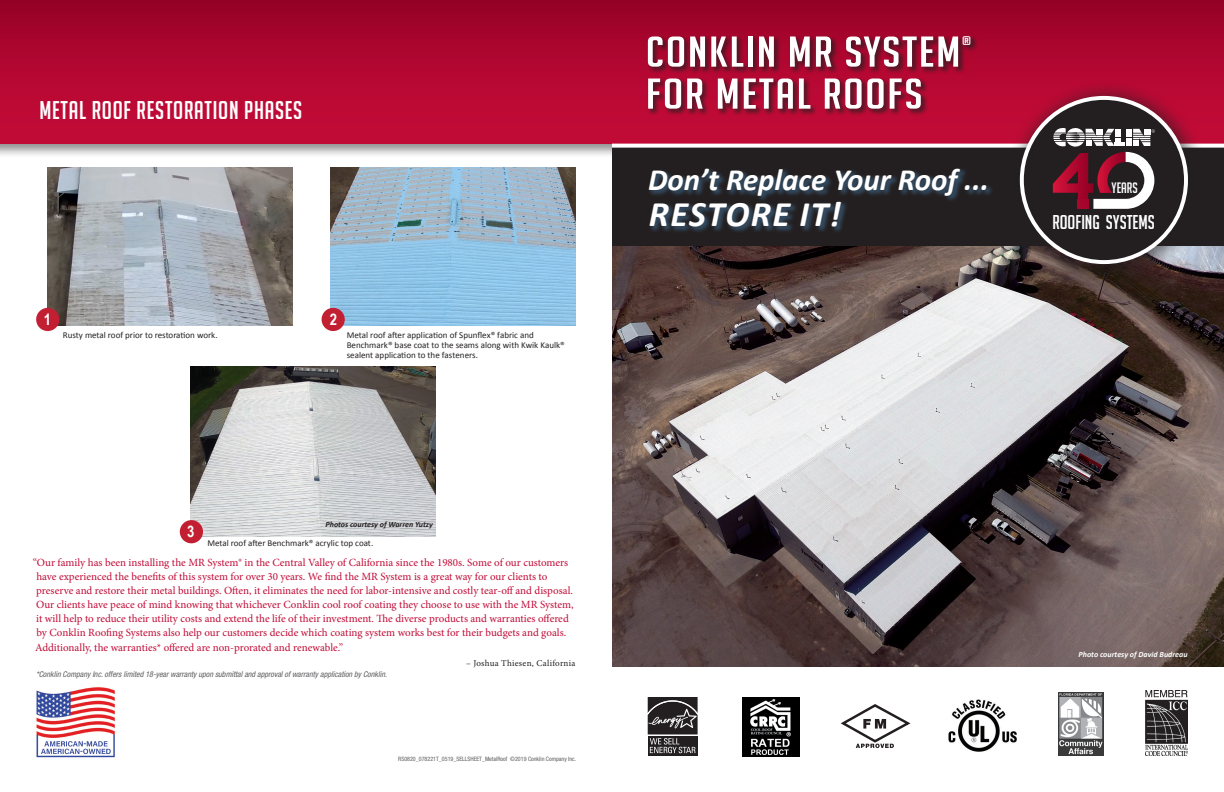
<style>
.page{position:relative;width:1224px;height:792px;background:#fff}
.page>*{position:absolute;margin:0;border:0;box-sizing:border-box;transform-origin:0 0}
.t1{font:42px "Big Noodle Titling";letter-spacing:.035em;color:#fff;scale:1.2 1}
.t2{font:italic 700 36px "Calibri";letter-spacing:.04em;color:#fff}
.t3{font:italic 700 31px "Calibri";color:#fff}
.t4{font:25px "Big Noodle Titling";letter-spacing:.03em;color:#fff}
.t5{font:19.5px "Big Noodle Titling";color:#fff}
.t6{font:700 16px "Arial Narrow";color:#fff}
.t7{font:14.7px "Big Noodle Titling";color:#fff}
.t8{font:12.2px "Big Noodle Titling";color:#fff;scale:1.2 1}
.t9{font:11px/14px "Minion Pro";color:#c00b36}
.t10{font:9px/10px "Calibri";color:#231f20}
.t11{font:9px "Minion Pro";letter-spacing:.03em;color:#231f20}
.t12{font:italic condensed 8px "Helvetica Neue";color:#5f5f62}
.t13{font:italic 700 8px "Calibri";color:#231f20}
.t14{font:italic 700 8px "Calibri";color:#fff}
.t15{font:condensed 6px "Helvetica Neue";color:#5f5f62}
</style>
<div class="page">
<img style="left:612px;top:246px;width:612px;height:421px">
<img style="left:949px;top:699px;width:67px;height:53px">
<svg style="left:841px;top:704px;width:69px;height:44px"></svg>
<svg style="left:647px;top:697px;width:51px;height:59px;background:#4c4949"></svg>
<img style="left:47px;top:167px;width:245px;height:158px">
<img style="left:331px;top:167px;width:245px;height:159px">
<img style="left:191px;top:367px;width:245px;height:169px">
<div style="left:36px;top:308px;width:23px;height:23px;background:#c21f32;border-radius:50%"></div>
<div style="left:322px;top:308px;width:23px;height:23px;background:#c21f32;border-radius:50%"></div>
<div style="left:180px;top:520px;width:23px;height:23px;background:#c21f32;border-radius:50%"></div>
<img style="left:1145px;top:690px;width:43px;height:66px">
<div style="left:1057px;top:689px;width:46px;height:67px;background:linear-gradient(to right,#fff,#fff)"></div>
<img style="left:1059px;top:692px;width:44px;height:64px">
<img style="left:743px;top:697px;width:56px;height:59px">
<div style="left:0;top:0;width:1224px;height:158px;background:#231f20;opacity:.5"></div>
<div style="left:0;top:0;width:1224px;height:144px;background:linear-gradient(to bottom,#9a0227,#c70c39)"></div>
<div style="left:612px;top:146px;width:612px;height:100px;background:#231f20"></div>
<div style="left:646px;top:34px;width:333px;height:82px;background:#231f20;opacity:.65"></div>
<div style="left:648px;top:167px;width:346px;height:67px;background:#3e6688;opacity:.65"></div>
<svg style="left:612px;top:144px;width:612px;height:4px"></svg>
<div style="left:1004px;top:80px;width:206px;height:206px;background:#231f20;opacity:.65"></div>
<div style="left:1022px;top:98px;width:164px;height:164px;background:#231f20;border-radius:50%"></div>
<div style="left:1020px;top:96px;width:168px;height:168px;border:4px solid #fff;border-radius:50%"></div>
<svg style="left:1053px;top:128px;width:102px;height:81px"></svg>
<img style="left:36px;top:687px;width:79px;height:71px">
<h3 class="t4" style="left:39px;top:97px;width:264px">METAL ROOF RESTORATION PHASES</h3>
<h3 class="t6" style="left:44px;top:311px;width:9px">1</h3>
<h3 class="t6" style="left:330px;top:310px;width:9px">2</h3>
<p class="t10" style="left:63px;top:329px;width:156px">Rusty metal roof prior to restoration work.</p>
<p class="t10" style="left:347px;top:330px;width:220px">Metal roof after application of Spunflex® fabric and<br>Benchmark® base coat to the seams along with Kwik Kaulk® sealent application to the fasteners.</p>
<h3 class="t6" style="left:187px;top:522px;width:9px">3</h3>
<p class="t13" style="left:326px;top:519px;width:109px">Photos courtesy of Warren Yutzy</p>
<p class="t10" style="left:207px;top:538px;width:167px">Metal roof after Benchmark® acrylic top coat.</p>
<p class="t9" style="left:33px;top:556px;width:542px">“Our family has been installing the MR System® in the Central Valley of California since the 1980s. Some of our customers have experienced the benefits of this system for over 30 years. We find the MR System is a great way for our clients to preserve and restore their metal buildings. Often, it eliminates the need for labor-intensive and costly tear-off and disposal.<br>Our clients have peace of mind knowing that whichever Conklin cool roof coating they choose to use with the MR System, it will help to reduce their utility costs and extend the life of their investment. The diverse products and warranties offered by Conklin Roofing Systems also help our customers decide which coating system works best for their budgets and goals.</p>
<p class="t9" style="left:35px;top:641px;width:310px">Additionally, the warranties* offered are non-prorated and renewable.”</p>
<p class="t11" style="left:466px;top:657px;width:111px">– Joshua Thiesen, California</p>
<p class="t12" style="left:36px;top:669px;width:352px">*Conklin Company Inc. offers limited 18-year warranty upon submittal and approval of warranty application by Conklin.</p>
<p class="t15" style="left:398px;top:755px;width:179px">RS0820_078221T_0519_SELLSHEET_MetalRoof ©2019 Conklin Company Inc.</p>
<h1 class="t1" style="left:646px;top:29px;width:264px">CONKLIN MR SYSTEM</h1>
<p class="t8" style="left:962px;top:34px;width:9px">®</p>
<h1 class="t1" style="left:646px;top:71px;width:232px">FOR METAL ROOFS</h1>
<h3 class="t3" style="left:648px;top:160px;width:342px">Don’t Replace Your Roof ...</h3>
<h2 class="t2" style="left:649px;top:191px;width:194px">RESTORE IT!</h2>
<h3 class="t7" style="left:1112px;top:180px;width:28px">YEARS</h3>
<h3 class="t5" style="left:1052px;top:212px;width:104px">ROOFING SYSTEMS</h3>
<p class="t14" style="left:1079px;top:650px;width:111px">Photo courtesy of David Budreau</p>
</div>
